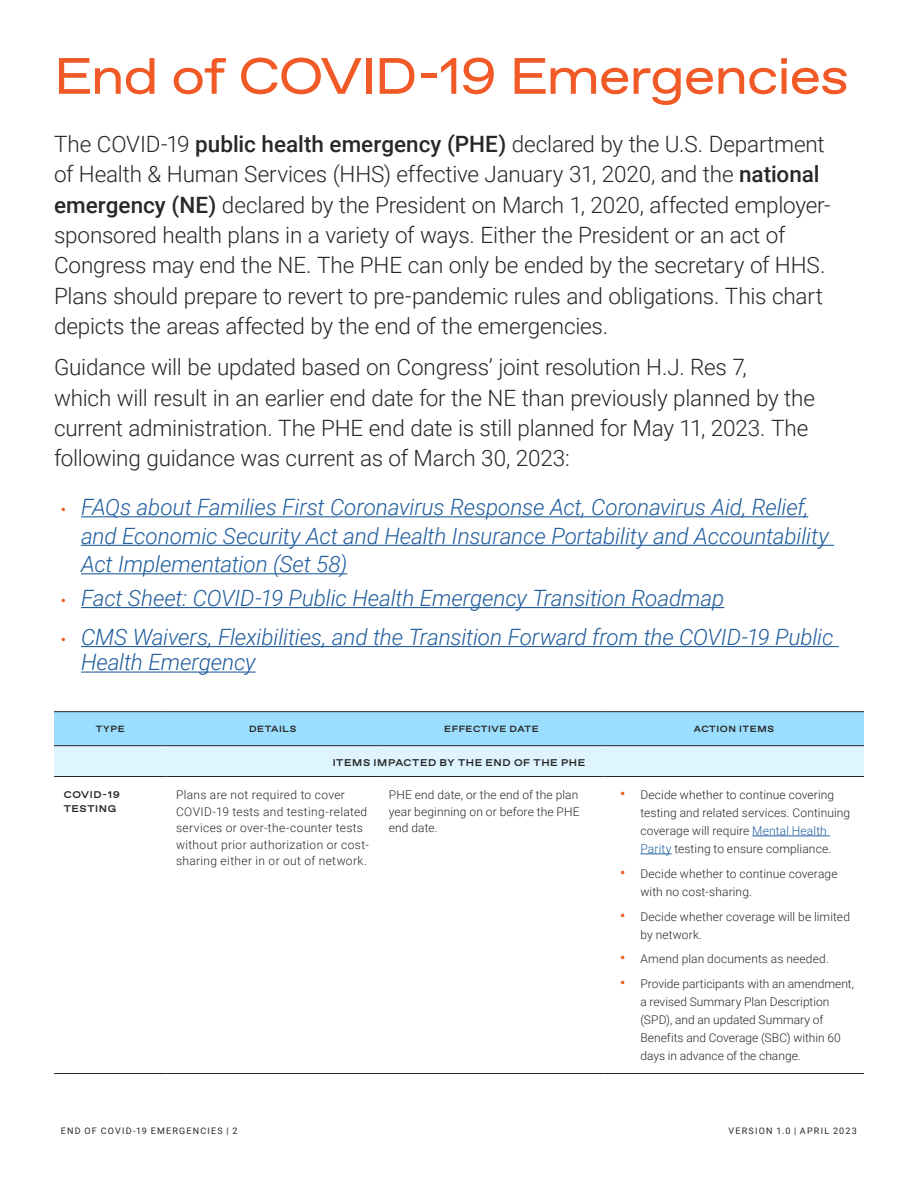
<style>
.page{position:relative;width:918px;height:1188px;background:#fff}
.page>*{position:absolute;margin:0;border:0;box-sizing:border-box;transform-origin:0 0}
.t1{font:51px "ABC Favorit Extended";letter-spacing:-.02em;color:#f15a26}
.t2{font:300 22.5px/30.3px "Roboto";letter-spacing:-.01em;color:#282828}
.t3{font:italic 300 22.5px/28.5px "Roboto";letter-spacing:-.005em;color:#215e9e}
.t4{font:300 12px/18px "Roboto";letter-spacing:.01em;color:#282828}
.t5{font:300 12px/16.5px "Roboto";letter-spacing:.03em;color:#282828}
.t6{font:700 9.75px/14.2px "ABC Favorit Extended";letter-spacing:.06em;color:#282828}
.t7{font:9px "Roboto";letter-spacing:.135em;color:#282828}
.t8{font:700 9px "ABC Favorit Extended";letter-spacing:.065em;color:#282828}
.s1{font-weight:500}
.s2{font-weight:500;font-style:normal;font-size:15px;color:#f15a26}
.s3{font-weight:500;font-size:15px;color:#f15a26}
.s4{color:#215e9e}
</style>
<div class="page">
<hr style="left:81px;top:516px;width:727px;height:1px;background:#215e9e">
<hr style="left:81px;top:545px;width:753px;height:1px;background:#215e9e">
<hr style="left:81px;top:573px;width:266px;height:1px;background:#215e9e">
<hr style="left:81px;top:607px;width:643px;height:1px;background:#215e9e">
<hr style="left:81px;top:646px;width:758px;height:1px;background:#215e9e">
<hr style="left:81px;top:672px;width:175px;height:1px;background:#215e9e">
<div style="left:54px;top:712px;width:810px;height:33px;background:#9cdeff"></div>
<div style="left:54px;top:746px;width:810px;height:31px;background:#def4ff"></div>
<hr style="left:54px;top:1073px;width:112px;height:1px;background:#282828">
<hr style="left:166px;top:1073px;width:213px;height:1px;background:#282828">
<hr style="left:379px;top:1073px;width:225px;height:1px;background:#282828">
<hr style="left:604px;top:1073px;width:260px;height:1px;background:#282828">
<hr style="left:54px;top:776px;width:112px;height:1px;background:#282828">
<hr style="left:166px;top:776px;width:213px;height:1px;background:#282828">
<hr style="left:379px;top:776px;width:225px;height:1px;background:#282828">
<hr style="left:604px;top:776px;width:260px;height:1px;background:#282828">
<hr style="left:54px;top:711px;width:112px;height:1px;background:#282828">
<hr style="left:166px;top:711px;width:213px;height:1px;background:#282828">
<hr style="left:379px;top:711px;width:225px;height:1px;background:#282828">
<hr style="left:604px;top:711px;width:260px;height:1px;background:#282828">
<hr style="left:54px;top:745px;width:112px;height:1px;background:#282828">
<hr style="left:166px;top:745px;width:213px;height:1px;background:#282828">
<hr style="left:379px;top:745px;width:225px;height:1px;background:#282828">
<hr style="left:604px;top:745px;width:260px;height:1px;background:#282828">
<hr style="left:752px;top:836px;width:78px;height:1px;background:#215e9e">
<hr style="left:640px;top:854px;width:31px;height:1px;background:#215e9e">
<h1 class="t1" style="left:54px;top:46px;width:796px">End of COVID-19 Emergencies</h1>
<p class="t2" style="left:54px;top:128px;width:778px">The COVID-19 <span class="s1">public health emergency (PHE)</span> declared by the U.S. Department of Health &amp; Human Services (HHS) effective January 31, 2020, and the <span class="s1">national emergency (NE)</span> declared by the President on March 1, 2020, affected employer&shy;sponsored health plans in a variety of ways. Either the President or an act of Congress may end the NE. The PHE can only be ended by the secretary of HHS.<br>Plans should prepare to revert to pre-pandemic rules and obligations. This chart depicts the areas affected by the end of the emergencies.</p>
<p class="t2" style="left:54px;top:351px;width:762px">Guidance will be updated based on Congress’ joint resolution H.J. Res 7,<br>which will result in an earlier end date for the NE than previously planned by the current administration. The PHE end date is still planned for May 11, 2023. The following guidance was current as of March 30, 2023:</p>
<p class="t3" style="left:81px;top:492px;width:749px;text-indent:-20px"><span class="s2">•</span> FAQs about Families First Coronavirus Response Act, Coronavirus Aid, Relief, and Economic Security Act and Health Insurance Portability and Accountability<br>Act Implementation (Set 58)</p>
<p class="t3" style="left:61px;top:583px;width:665px"><span class="s2">•</span> Fact Sheet: COVID-19 Public Health Emergency Transition Roadmap</p>
<p class="t3" style="left:81px;top:623px;width:754px;line-height:25.5px;text-indent:-20px"><span class="s2">•</span> CMS Waivers, Flexibilities, and the Transition Forward from the COVID-19 Public<br>Health Emergency</p>
<p class="t8" style="left:96px;top:724px;width:30px">TYPE</p>
<p class="t8" style="left:249px;top:724px;width:49px">DETAILS</p>
<p class="t8" style="left:444px;top:724px;width:96px">EFFECTIVE DATE</p>
<p class="t8" style="left:694px;top:724px;width:82px">ACTION ITEMS</p>
<p class="t6" style="left:333px;top:755px;width:254px">ITEMS IMPACTED BY THE END OF THE PHE</p>
<p class="t6" style="left:64px;top:787px;width:58px">COVID-19<br>TESTING</p>
<p class="t5" style="left:176px;top:786px;width:194px">Plans are not required to cover COVID-19 tests and testing-related services or over-the-counter tests without prior authorization or cost&shy;sharing either in or out of network.</p>
<p class="t4" style="left:389px;top:786px;width:192px;line-height:16.5px;text-align:justify">PHE end date, or the end of the plan year beginning on or before the PHE end date.</p>
<p class="t4" style="left:640px;top:785px;width:211px;text-indent:-20px"><span class="s3">•</span> Decide whether to continue covering testing and related services. Continuing coverage will require <span class="s4">Mental Health Parity</span> testing to ensure compliance.</p>
<p class="t4" style="left:640px;top:864px;width:199px;text-indent:-20px"><span class="s3">•</span> Decide whether to continue coverage with no cost-sharing.</p>
<p class="t4" style="left:640px;top:907px;width:211px;text-indent:-20px"><span class="s3">•</span> Decide whether coverage will be limited by network.</p>
<p class="t4" style="left:620px;top:950px;width:210px"><span class="s3">•</span> Amend plan documents as needed.</p>
<p class="t4" style="left:640px;top:974px;width:215px;text-indent:-20px"><span class="s3">•</span> Provide participants with an amendment, a revised Summary Plan Description (SPD), and an updated Summary of Benefits and Coverage (SBC) within 60 days in advance of the change.</p>
<p class="t7" style="left:61px;top:1125px;width:178px">END OF COVID-19 EMERGENCIES | 2</p>
<p class="t7" style="left:728px;top:1125px;width:130px">VERSION 1.0 | APRIL 2023</p>
</div>
